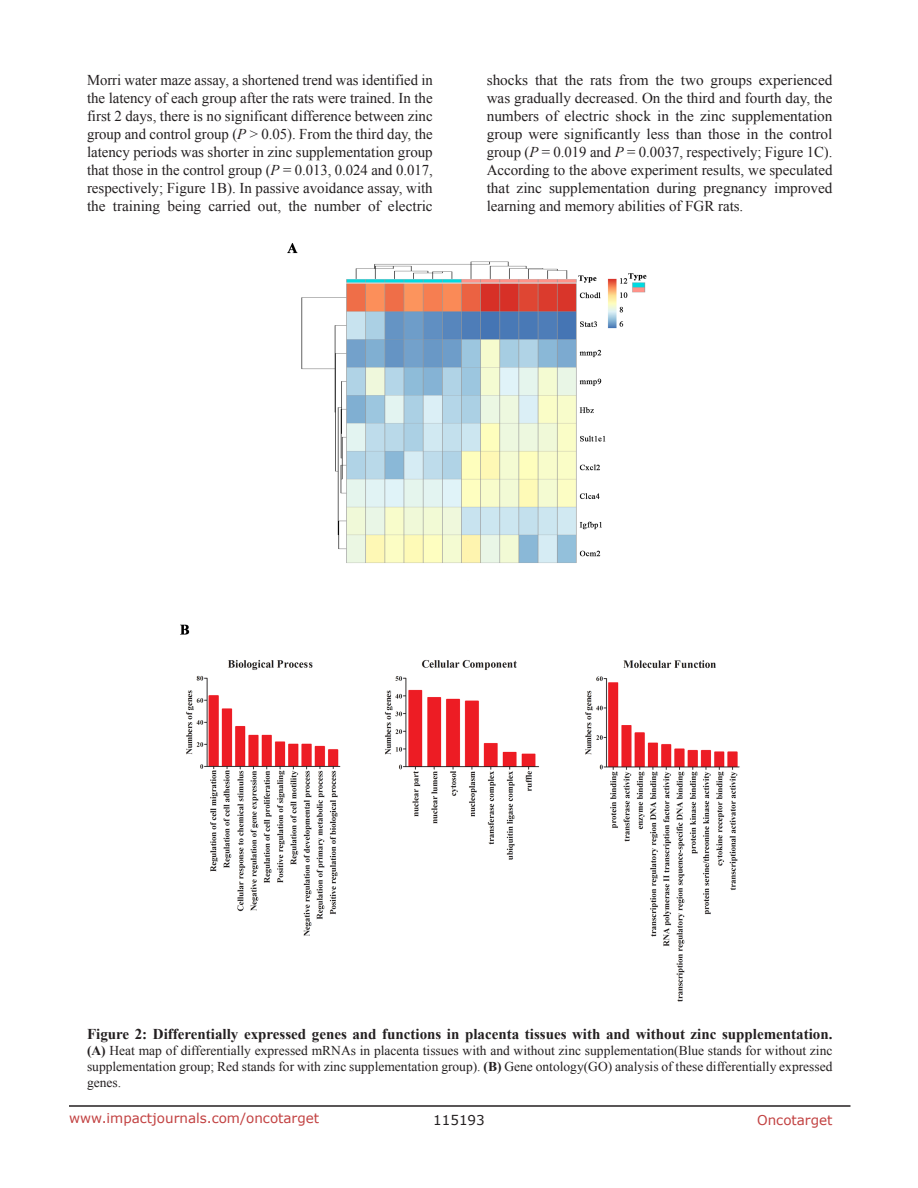
<style>
.page{position:relative;width:918px;height:1188px;background:#fff}
.page>*{position:absolute;margin:0;border:0;box-sizing:border-box;transform-origin:0 0}
.BodyText{font:15px/18px "Times New Roman";color:#231f20;text-align:justify}
.figuretext{font:700 15px "Times New Roman";color:#231f20}
.figuretext-2{font:13.5px/16.2px "Times New Roman";color:#231f20;text-align:justify}
.t1{font:13.5px "Verdana";color:#c24141}
.t2{font:13.5px "Verdana";color:#231f20}
.s1{font-style:italic}
.s2{font-weight:700}
</style>
<div class="page">
<hr style="left:69px;top:1105px;width:781px;height:2px;background:#231f20">
<img style="left:180px;top:243px;width:560px;height:759px">
<p class="BodyText" style="left:87px;top:71px;width:347px">Morri water maze assay, a shortened trend was identified in the latency of each group after the rats were trained. In the first 2 days, there is no significant difference between zinc group and control group (<span class="s1">P</span> &gt; 0.05). From the third day, the latency periods was shorter in zinc supplementation group that those in the control group (<span class="s1">P</span> = 0.013, 0.024 and 0.017, respectively; Figure 1B). In passive avoidance assay, with the training being carried out, the number of electric</p>
<p class="BodyText" style="left:487px;top:71px;width:347px">shocks that the rats from the two groups experienced was gradually decreased. On the third and fourth day, the numbers of electric shock in the zinc supplementation group were significantly less than those in the control group (<span class="s1">P</span> = 0.019 and <span class="s1">P</span> = 0.0037, respectively; Figure 1C).<br>According to the above experiment results, we speculated that zinc supplementation during pregnancy improved learning and memory abilities of FGR rats.</p>
<p class="figuretext" style="left:87px;top:1023px;width:747px">Figure 2: Differentially expressed genes and functions in placenta tissues with and without zinc supplementation.</p>
<p class="figuretext-2" style="left:87px;top:1042px;width:747px"><span class="s2">(A)</span> Heat map of differentially expressed mRNAs in placenta tissues with and without zinc supplementation(Blue stands for without zinc supplementation group; Red stands for with zinc supplementation group). <span class="s2">(B)</span> Gene ontology(GO) analysis of these differentially expressed genes.</p>
<p class="t1" style="left:69px;top:1109px;width:252px">www.impactjournals.com/oncotarget</p>
<p class="t2" style="left:433px;top:1111px;width:53px">115193</p>
<p class="t1" style="left:757px;top:1111px;width:77px">Oncotarget</p>
</div>
